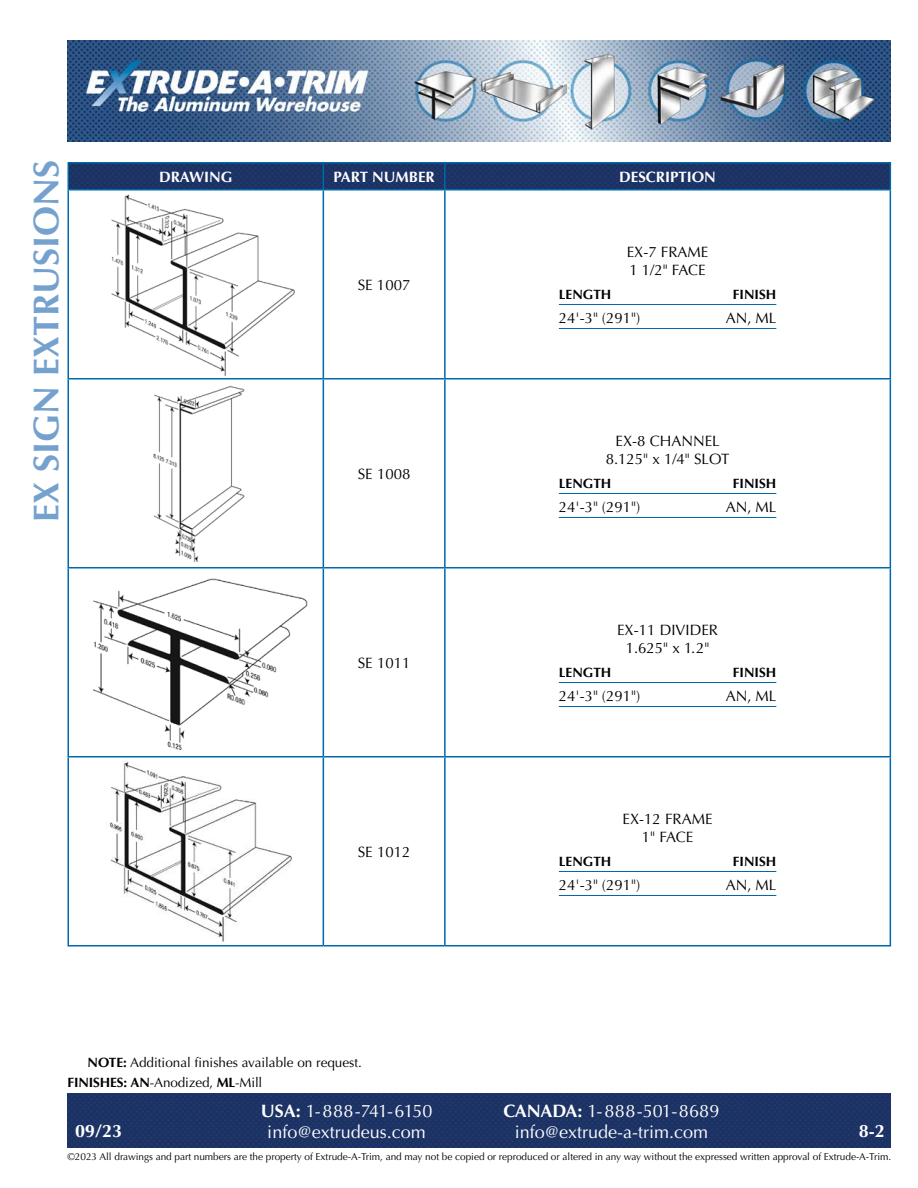
<style>
.page{position:relative;width:918px;height:1188px;background:#fff}
.page>*{position:absolute;margin:0;border:0;box-sizing:border-box;transform-origin:0 0}
.t1{font:700 36px "Optima";color:#75a1ce}
.t2{font:18px/21px "Optima";color:#fff;text-align:center}
.t3{font:700 18px "Optima";color:#fff}
.t4{font:15px/18px "Optima";color:#000;text-align:center}
.t5{font:700 15px "Optima";color:#fff}
.t6{font:13.5px/20.7px "Optima";color:#000}
.t7{font:700 13.5px "Optima";color:#000}
.t8{font:10.05px "Optima";letter-spacing:-.005em;color:#000}
.s1{font-weight:700}
</style>
<div class="page">
<img style="left:68px;top:40px;width:823px;height:102px">
<img style="left:69px;top:164px;width:821px;height:25px">
<img style="left:68px;top:1094px;width:823px;height:54px">
<hr style="left:68px;top:162px;width:255px;height:2px;background:#0069aa">
<svg style="left:68px;top:164px;width:1px;height:25px"></svg>
<hr style="left:323px;top:162px;width:122px;height:2px;background:#0069aa">
<svg style="left:323px;top:164px;width:1px;height:25px"></svg>
<hr style="left:445px;top:162px;width:446px;height:2px;background:#0069aa">
<hr style="left:444px;top:164px;width:2px;height:25px;background:#0069aa">
<svg style="left:890px;top:164px;width:1px;height:25px"></svg>
<hr style="left:68px;top:189px;width:255px;height:1px;background:#0069aa">
<hr style="left:68px;top:190px;width:1px;height:188px;background:#0069aa">
<hr style="left:323px;top:189px;width:122px;height:1px;background:#0069aa">
<hr style="left:323px;top:190px;width:1px;height:188px;background:#0069aa">
<hr style="left:445px;top:189px;width:446px;height:1px;background:#0069aa">
<hr style="left:444px;top:190px;width:2px;height:188px;background:#0069aa">
<hr style="left:890px;top:190px;width:1px;height:188px;background:#0069aa">
<hr style="left:68px;top:378px;width:255px;height:2px;background:#0069aa">
<hr style="left:68px;top:380px;width:1px;height:187px;background:#0069aa">
<hr style="left:323px;top:378px;width:122px;height:2px;background:#0069aa">
<hr style="left:323px;top:380px;width:1px;height:187px;background:#0069aa">
<hr style="left:445px;top:378px;width:446px;height:2px;background:#0069aa">
<hr style="left:444px;top:380px;width:2px;height:187px;background:#0069aa">
<hr style="left:890px;top:380px;width:1px;height:187px;background:#0069aa">
<hr style="left:68px;top:567px;width:255px;height:1px;background:#0069aa">
<hr style="left:68px;top:568px;width:1px;height:188px;background:#0069aa">
<hr style="left:323px;top:567px;width:122px;height:1px;background:#0069aa">
<hr style="left:323px;top:568px;width:1px;height:188px;background:#0069aa">
<hr style="left:445px;top:567px;width:446px;height:1px;background:#0069aa">
<hr style="left:444px;top:568px;width:2px;height:188px;background:#0069aa">
<hr style="left:890px;top:568px;width:1px;height:188px;background:#0069aa">
<hr style="left:68px;top:756px;width:255px;height:2px;background:#0069aa">
<hr style="left:68px;top:758px;width:1px;height:187px;background:#0069aa">
<hr style="left:323px;top:756px;width:122px;height:2px;background:#0069aa">
<hr style="left:323px;top:758px;width:1px;height:187px;background:#0069aa">
<hr style="left:445px;top:756px;width:446px;height:2px;background:#0069aa">
<hr style="left:444px;top:758px;width:2px;height:187px;background:#0069aa">
<hr style="left:890px;top:758px;width:1px;height:187px;background:#0069aa">
<hr style="left:323px;top:945px;width:122px;height:1px;background:#0069aa">
<hr style="left:445px;top:945px;width:446px;height:1px;background:#0069aa">
<hr style="left:68px;top:945px;width:255px;height:1px;background:#0069aa">
<hr style="left:559px;top:304px;width:217px;height:1px;background:#0069aa">
<hr style="left:559px;top:328px;width:217px;height:1px;background:#0069aa">
<hr style="left:559px;top:493px;width:217px;height:1px;background:#0069aa">
<hr style="left:559px;top:517px;width:217px;height:1px;background:#0069aa">
<hr style="left:559px;top:682px;width:217px;height:1px;background:#0069aa">
<hr style="left:559px;top:706px;width:217px;height:1px;background:#0069aa">
<hr style="left:559px;top:871px;width:217px;height:1px;background:#0069aa">
<hr style="left:559px;top:895px;width:217px;height:1px;background:#0069aa">
<img style="left:111px;top:194px;width:184px;height:182px">
<img style="left:153px;top:385px;width:92px;height:178px">
<img style="left:93px;top:578px;width:215px;height:173px">
<img style="left:110px;top:761px;width:182px;height:181px">
<h1 class="t1" style="left:25px;top:522px;width:364px;rotate:-90deg">EX SIGN EXTRUSIONS</h1>
<p class="t5" style="left:159px;top:168px;width:75px">DRAWING</p>
<p class="t5" style="left:333px;top:168px;width:103px">PART NUMBER</p>
<p class="t5" style="left:619px;top:168px;width:98px">DESCRIPTION</p>
<p class="t4" style="left:358px;top:276px;width:54px">SE 1007</p>
<p class="t4" style="left:358px;top:465px;width:54px">SE 1008</p>
<p class="t4" style="left:358px;top:654px;width:54px">SE 1011</p>
<p class="t4" style="left:358px;top:843px;width:54px">SE 1012</p>
<p class="t4" style="left:627px;top:243px;width:83px;text-align:left">EX-7 FRAME<br>1 1/2" FACE</p>
<p class="t7" style="left:559px;top:286px;width:54px">LENGTH</p>
<p class="t7" style="left:733px;top:286px;width:45px">FINISH</p>
<p class="t4" style="left:559px;top:309px;width:83px">24'-3" (291")</p>
<p class="t4" style="left:726px;top:309px;width:52px">AN, ML</p>
<p class="t4" style="left:606px;top:432px;width:125px">EX-8 CHANNEL<br>8.125" x 1/4" SLOT</p>
<p class="t7" style="left:559px;top:475px;width:54px">LENGTH</p>
<p class="t7" style="left:733px;top:475px;width:45px">FINISH</p>
<p class="t4" style="left:559px;top:498px;width:83px">24'-3" (291")</p>
<p class="t4" style="left:726px;top:498px;width:52px">AN, ML</p>
<p class="t4" style="left:617px;top:621px;width:102px">EX-11 DIVIDER<br>1.625" x 1.2"</p>
<p class="t7" style="left:559px;top:664px;width:54px">LENGTH</p>
<p class="t7" style="left:733px;top:664px;width:45px">FINISH</p>
<p class="t4" style="left:559px;top:687px;width:83px">24'-3" (291")</p>
<p class="t4" style="left:726px;top:687px;width:52px">AN, ML</p>
<p class="t4" style="left:623px;top:810px;width:92px">EX-12 FRAME<br>1" FACE</p>
<p class="t7" style="left:559px;top:853px;width:54px">LENGTH</p>
<p class="t7" style="left:733px;top:853px;width:45px">FINISH</p>
<p class="t4" style="left:559px;top:876px;width:83px">24'-3" (291")</p>
<p class="t4" style="left:726px;top:876px;width:52px">AN, ML</p>
<p class="t6" style="left:68px;top:1052px;width:296px;text-indent:20px"><span class="s1">NOTE:</span> Additional finishes available on request.<br><span class="s1">FINISHES: AN</span>-Anodized, <span class="s1">ML</span>-Mill</p>
<p class="t2" style="left:261px;top:1101px;width:173px"><span class="s1">USA:</span> 1-888-741-6150 info@extrudeus.com</p>
<p class="t2" style="left:504px;top:1101px;width:217px"><span class="s1">CANADA:</span> 1-888-501-8689 info@extrude-a-trim.com</p>
<p class="t3" style="left:75px;top:1120px;width:49px">09/23</p>
<p class="t3" style="left:859px;top:1120px;width:28px">8-2</p>
<p class="t8" style="left:68px;top:1151px;width:825px">©2023 All drawings and part numbers are the property of Extrude-A-Trim, and may not be copied or reproduced or altered in any way without the expressed written approval of Extrude-A-Trim.</p>
</div>
